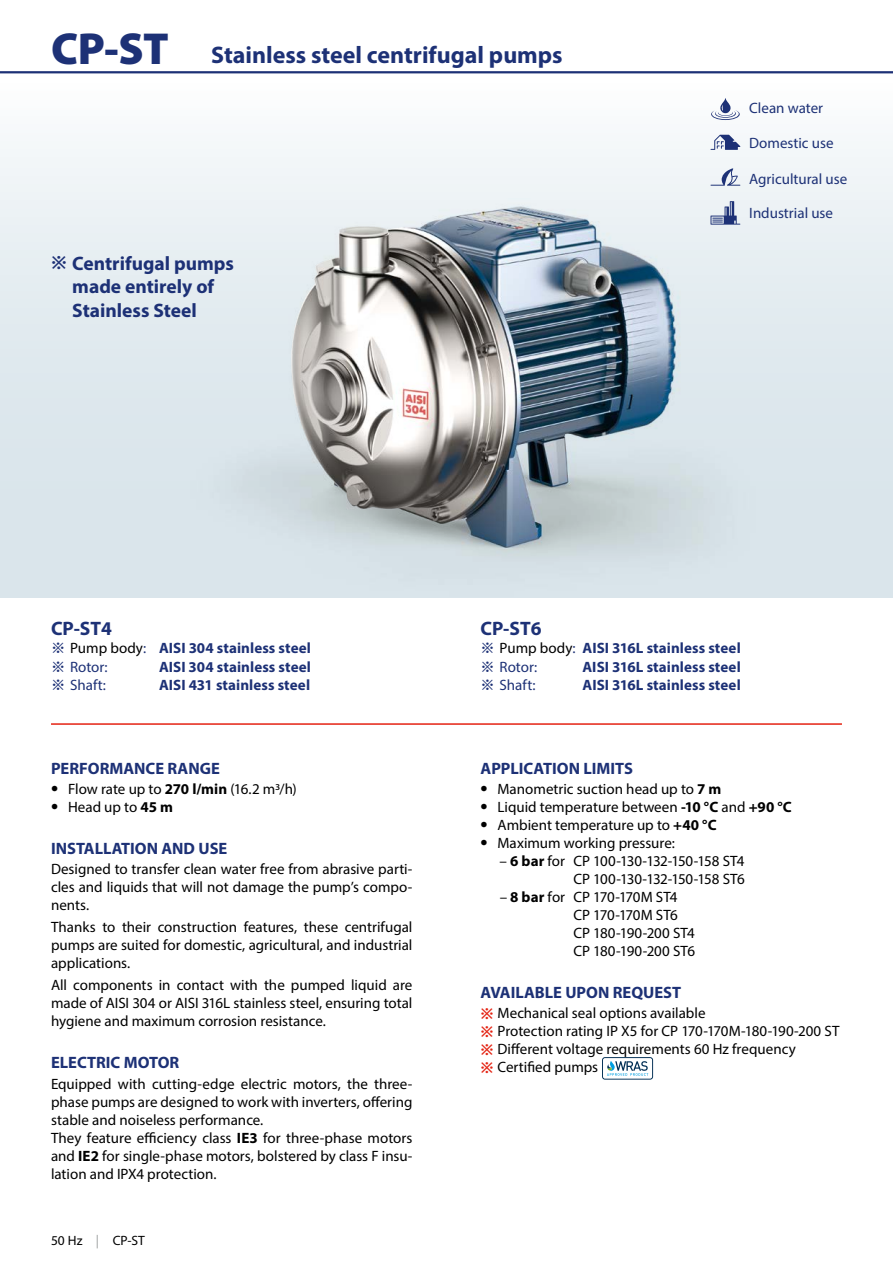
<style>
.page{position:relative;width:893px;height:1263px;background:#fff}
.page>*{position:absolute;margin:0;border:0;box-sizing:border-box;transform-origin:0 0}
.t1{font:900 45px "Myriad Pro";color:#1d3176}
.t2{font:700 24px "Myriad Pro";color:#1d3176}
.t3{font:700 19.5px/23.4px "Myriad Pro";color:#1d3176}
.t4{font:700 16.5px "Myriad Pro";color:#1d3176}
.t5{font:15px/18px "Myriad Pro";color:#000;text-align:justify}
.t6{font:700 15px/18px "Myriad Pro";letter-spacing:.005em;color:#1d3176}
.t7{font:15px "Myriad Pro";color:#1d3176}
.t8{font:13.5px "Myriad Pro";color:#000}
.s1{font-family:"Apple SD Gothic Neo";font-size:18px}
.s2{font-weight:400;color:#000}
.s3{font-weight:400}
.s4{font-weight:700;font-size:21px}
.s5{font-weight:700}
.s6{color:#9c9e9f}
.s7{font-family:"Apple SD Gothic Neo";font-weight:700;color:#e42313}
</style>
<div class="page">
<div style="left:0;top:72px;width:893px;height:525px;background:linear-gradient(to bottom,#f7fafb,#d2e0e7)"></div>
<hr style="left:0;top:71px;width:893px;height:2px;background:#1d3176">
<img style="left:162px;top:198px;width:637px;height:400px">
<img style="left:289px;top:207px;width:387px;height:340px">
<hr style="left:51px;top:723px;width:791px;height:2px;background:#e42313">
<svg style="left:602px;top:1057px;width:51px;height:22px"></svg>
<svg style="left:711px;top:98px;width:29px;height:22px"></svg>
<svg style="left:710px;top:201px;width:30px;height:24px"></svg>
<svg style="left:710px;top:168px;width:30px;height:18px"></svg>
<svg style="left:710px;top:135px;width:30px;height:15px"></svg>
<h1 class="t1" style="left:51px;top:18px;width:119px">CP-ST</h1>
<h2 class="t2" style="left:211px;top:39px;width:353px">Stainless steel centrifugal pumps</h2>
<h3 class="t3" style="left:72px;top:251px;width:163px;text-indent:-21px"><span class="s1">※</span> Centrifugal pumps made entirely of<br>Stainless Steel</h3>
<p class="t7" style="left:749px;top:99px;width:75px">Clean water</p>
<p class="t7" style="left:749px;top:134px;width:86px">Domestic use</p>
<p class="t7" style="left:749px;top:170px;width:100px">Agricultural use</p>
<p class="t7" style="left:749px;top:204px;width:85px">Industrial use</p>
<h3 class="t3" style="left:51px;top:617px;width:62px">CP-ST4</h3>
<p class="t6" style="left:70px;top:639px;width:242px"><span class="s2">Pump body</span><span class="s3">:</span> AISI 304 stainless steel<br><span class="s3">Rotor:</span></p>
<p class="t6" style="left:159px;top:657px;width:153px">AISI 304 stainless steel</p>
<h3 class="t3" style="left:480px;top:617px;width:62px">CP-ST6</h3>
<p class="t6" style="left:500px;top:639px;width:243px"><span class="s2">Pump body</span><span class="s3">:</span> AISI 316L stainless steel<br><span class="s3">Rotor:</span></p>
<p class="t6" style="left:582px;top:657px;width:160px">AISI 316L stainless steel</p>
<p class="t7" style="left:70px;top:675px;width:37px">Shaft:</p>
<p class="t6" style="left:159px;top:675px;width:153px">AISI 431 stainless steel</p>
<p class="t7" style="left:500px;top:675px;width:37px">Shaft:</p>
<p class="t6" style="left:582px;top:675px;width:160px">AISI 316L stainless steel</p>
<p class="t4" style="left:51px;top:757px;width:170px">PERFORMANCE RANGE</p>
<p class="t5" style="left:51px;top:779px;width:247px"><span class="s4">•</span> Flow rate up to <span class="s5">270 l/min</span> (16.2 m3/h)</p>
<p class="t5" style="left:51px;top:797px;width:124px"><span class="s4">•</span> Head up to <span class="s5">45 m</span></p>
<p class="t4" style="left:51px;top:837px;width:178px">INSTALLATION AND USE</p>
<p class="t5" style="left:51px;top:859px;width:363px">Designed to transfer clean water free from abrasive parti&shy;cles and liquids that will not damage the pump’s compo&shy;nents.</p>
<p class="t5" style="left:51px;top:918px;width:363px">Thanks to their construction features, these centrifugal pumps are suited for domestic, agricultural, and industrial applications.</p>
<p class="t5" style="left:51px;top:976px;width:363px">All components in contact with the pumped liquid are made of AISI 304 or AISI 316L stainless steel, ensuring total hygiene and maximum corrosion resistance.</p>
<p class="t4" style="left:51px;top:1052px;width:130px">ELECTRIC MOTOR</p>
<p class="t5" style="left:51px;top:1074px;width:363px;text-align:left">Equipped with cutting-edge electric motors, the three&shy;phase pumps are designed to work with inverters, offering stable and noiseless performance.<br>They feature efficiency class <span class="s5">IE3</span> for three-phase motors and <span class="s5">IE2</span> for single-phase motors, bolstered by class F insu&shy;lation and IPX4 protection.</p>
<p class="t8" style="left:51px;top:1232px;width:95px">50 Hz <span class="s6">|</span> CP-ST</p>
<p class="t4" style="left:480px;top:757px;width:154px">APPLICATION LIMITS</p>
<p class="t5" style="left:480px;top:779px;width:243px"><span class="s4">•</span> Manometric suction head up to <span class="s5">7 m</span></p>
<p class="t5" style="left:480px;top:797px;width:313px"><span class="s4">•</span> Liquid temperature between <span class="s5">-10 °C</span> and <span class="s5">+90 °C</span></p>
<p class="t5" style="left:480px;top:815px;width:238px"><span class="s4">•</span> Ambient temperature up to <span class="s5">+40 °C</span></p>
<p class="t5" style="left:480px;top:833px;width:196px"><span class="s4">•</span> Maximum working pressure:</p>
<p class="t5" style="left:500px;top:851px;width:247px;text-align:right">– <span class="s5">6 bar</span> for CP 100-130-132-150-158 ST4<br>CP 100-130-132-150-158 ST6</p>
<p class="t5" style="left:574px;top:887px;width:123px;text-align:left;text-indent:-74px">– <span class="s5">8 bar</span> for CP 170-170M ST4<br>CP 170-170M ST6<br>CP 180-190-200 ST4<br>CP 180-190-200 ST6</p>
<p class="t4" style="left:480px;top:981px;width:202px">AVAILABLE UPON REQUEST</p>
<p class="t5" style="left:480px;top:1003px;width:360px;text-align:left"><span class="s7">※</span> Mechanical seal options available<br><span class="s7">※</span> Protection rating IP X5 for CP 170-170M-180-190-200 ST <span class="s7">※</span> Different voltage requirements 60 Hz frequency<br><span class="s7">※</span> Certified pumps</p>
</div>
